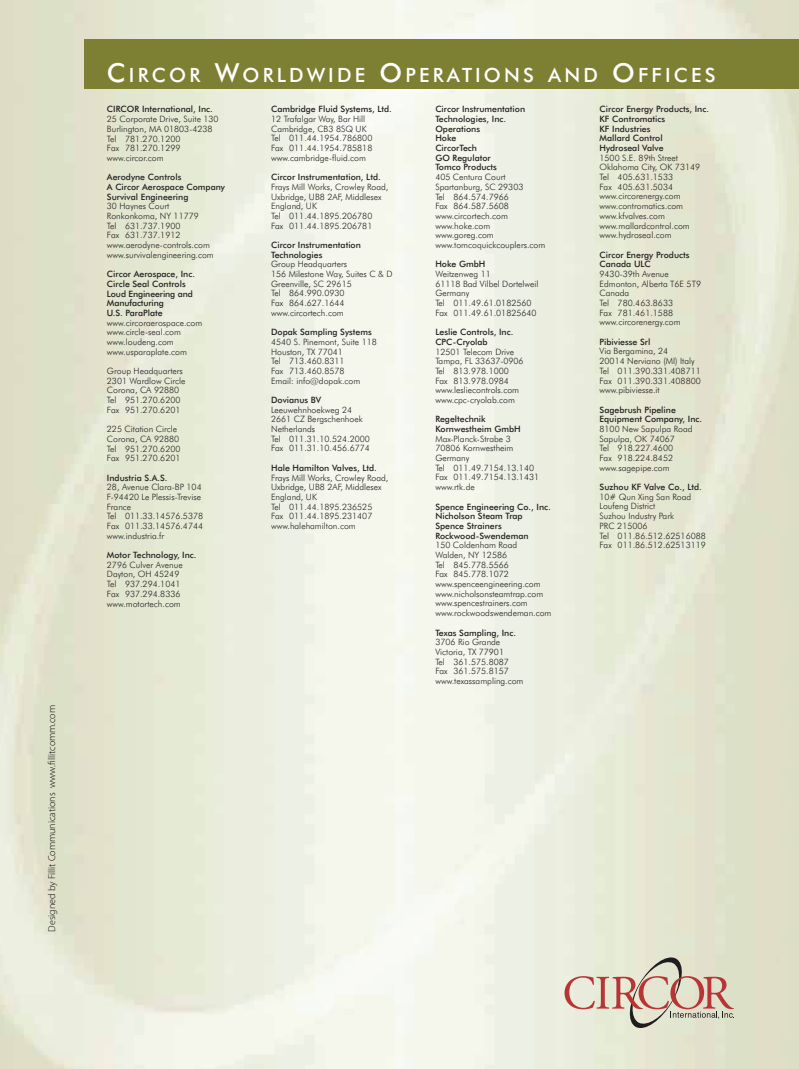
<style>
.page{position:relative;width:799px;height:1069px;background:#fff}
.page>*{position:absolute;margin:0;border:0;box-sizing:border-box;transform-origin:0 0}
.t1{font:500 19.75px "Futura BT";letter-spacing:.16em;color:#fff}
.t2{font:300 10px "Myriad Pro";color:#050504}
.t3{font:300 8.75px/9.6px "Futura BT";color:#231f20}
.t4{font:500 8.75px/9.6px "Futura BT";color:#231f20}
.s1{font-size:26.25px}
</style>
<div class="page">
<div style="left:84px;top:39px;width:715px;height:50px;background:#7d8032"></div>
<svg style="left:564px;top:957px;width:170px;height:71px;background:#d6c8b7"></svg>
<svg style="left:48px;top:761px;width:7px;height:4px"></svg>
<p class="t2" style="left:46px;top:932px;width:228px;rotate:-90deg">Designed by Fillit Communications www. llitcomm.com</p>
<h1 class="t1" style="left:107px;top:63px;width:610px"><span class="s1">C</span>IRCOR <span class="s1">W</span>ORLDWIDE <span class="s1">O</span>PERATIONS AND <span class="s1">O</span>FFICES</h1>
<p class="t4" style="left:107px;top:104px;width:107px">CIRCOR International, Inc.</p>
<p class="t3" style="left:107px;top:114px;width:113px">25 Corporate Drive, Suite 130<br>Burlington, MA 01803-4238<br>Tel 781.270.1200<br>Fax 781.270.1299 www.circor.com</p>
<p class="t4" style="left:107px;top:172px;width:120px">Aerodyne Controls<br>A Circor Aerospace Company<br>Survival Engineering</p>
<p class="t3" style="left:107px;top:201px;width:108px">30 Haynes Court<br>Ronkonkoma, NY 11779<br>Tel 631.737.1900<br>Fax 631.737.1912 www.aerodyne-controls.com www.survivalengineering.com</p>
<p class="t4" style="left:107px;top:269px;width:90px">Circor Aerospace, Inc.<br>Circle Seal Controls<br>Loud Engineering and<br>Manufacturing<br>U.S. ParaPlate</p>
<p class="t3" style="left:107px;top:318px;width:97px">www.circoraerospace.com www.circle-seal.com www.loudeng.com www.usparaplate.com</p>
<p class="t3" style="left:107px;top:366px;width:80px">Group Headquarters<br>2301 Wardlow Circle<br>Corona, CA 92880<br>Tel 951.270.6200<br>Fax 951.270.6201</p>
<p class="t3" style="left:107px;top:424px;width:75px">225 Citation Circle<br>Corona, CA 92880<br>Tel 951.270.6200<br>Fax 951.270.6201</p>
<p class="t4" style="left:107px;top:473px;width:62px">Industria S.A.S.</p>
<p class="t3" style="left:107px;top:482px;width:98px">28, Avenue Clara-BP 104<br>F-94420 Le Plessis-Trevise<br>France<br>Tel 011.33.14576.5378<br>Fax 011.33.14576.4744 www.industria.fr</p>
<p class="t4" style="left:107px;top:550px;width:91px">Motor Technology, Inc.</p>
<p class="t3" style="left:107px;top:560px;width:77px">2796 Culver Avenue<br>Dayton, OH 45249<br>Tel 937.294.1041<br>Fax 937.294.8336 www.motortech.com</p>
<p class="t4" style="left:271px;top:104px;width:122px">Cambridge Fluid Systems, Ltd.</p>
<p class="t3" style="left:271px;top:114px;width:103px">12 Trafalgar Way, Bar Hill<br>Cambridge, CB3 8SQ UK<br>Tel 011.44.1954.786800<br>Fax 011.44.1954.785818 www.cambridge-fluid.com</p>
<p class="t4" style="left:271px;top:172px;width:111px">Circor Instrumentation, Ltd.</p>
<p class="t3" style="left:271px;top:182px;width:119px">Frays Mill Works, Crowley Road,<br>Uxbridge, UB8 2AF, Middlesex<br>England, UK<br>Tel 011.44.1895.206780<br>Fax 011.44.1895.206781</p>
<p class="t4" style="left:271px;top:240px;width:91px">Circor Instrumentation<br>Technologies</p>
<p class="t3" style="left:271px;top:259px;width:123px">Group Headquarters<br>156 Milestone Way, Suites C &amp; D<br>Greenville, SC 29615<br>Tel 864.990.0930<br>Fax 864.627.1644 www.circortech.com</p>
<p class="t4" style="left:271px;top:327px;width:102px">Dopak Sampling Systems</p>
<p class="t3" style="left:271px;top:337px;width:107px">4540 S. Pinemont, Suite 118<br>Houston, TX 77041<br>Tel 713.460.8311<br>Fax 713.460.8578<br>Email: info@dopak.com</p>
<p class="t4" style="left:271px;top:395px;width:52px">Dovianus BV</p>
<p class="t3" style="left:271px;top:405px;width:100px">Leeuwehnhoekweg 24<br>2661 CZ Bergschenhoek<br>Netherlands<br>Tel 011.31.10.524.2000<br>Fax 011.31.10.456.6774</p>
<p class="t4" style="left:271px;top:463px;width:107px">Hale Hamilton Valves, Ltd.</p>
<p class="t3" style="left:271px;top:472px;width:119px">Frays Mill Works, Crowley Road,<br>Uxbridge, UB8 2AF, Middlesex<br>England, UK<br>Tel 011.44.1895.236525<br>Fax 011.44.1895.231407 www.halehamilton.com</p>
<p class="t4" style="left:435px;top:104px;width:91px">Circor Instrumentation<br>Technologies, Inc.<br>Operations<br>Hoke<br>CircorTech<br>GO Regulator<br>Tomco Products</p>
<p class="t3" style="left:435px;top:172px;width:112px">405 Centura Court<br>Spartanburg, SC 29303<br>Tel 864.574.7966<br>Fax 864.587.5608 www.circortech.com www.hoke.com www.goreg.com www.tomcoquickcouplers.com</p>
<p class="t4" style="left:435px;top:259px;width:52px">Hoke GmbH</p>
<p class="t3" style="left:435px;top:269px;width:105px">Weitzenweg 11<br>61118 Bad Vilbel Dortelweil<br>Germany<br>Tel 011.49.61.0182560<br>Fax 011.49.61.01825640</p>
<p class="t4" style="left:435px;top:327px;width:79px">Leslie Controls, Inc.<br>CPC-Cryolab</p>
<p class="t3" style="left:435px;top:347px;width:90px">12501 Telecom Drive<br>Tampa, FL 33637-0906<br>Tel 813.978.1000<br>Fax 813.978.0984 www.lesliecontrols.com www.cpc-cryolab.com</p>
<p class="t4" style="left:435px;top:414px;width:87px">Regeltechnik<br>Kornwestheim GmbH</p>
<p class="t3" style="left:435px;top:434px;width:105px">Max-Planck-Strabe 3<br>70806 Kornwestheim<br>Germany<br>Tel 011.49.7154.13.140<br>Fax 011.49.7154.13.1431 www.rtk.de</p>
<p class="t4" style="left:435px;top:501px;width:117px">Spence Engineering Co., Inc.<br>Nicholson Steam Trap<br>Spence Strainers<br>Rockwood-Swendeman</p>
<p class="t3" style="left:435px;top:540px;width:118px">150 Coldenham Road<br>Walden, NY 12586<br>Tel 845.778.5566<br>Fax 845.778.1072 www.spenceengineering.com www.nicholsonsteamtrap.com www.spencestrainers.com www.rockwoodswendeman.com</p>
<p class="t4" style="left:435px;top:627px;width:82px">Texas Sampling, Inc.</p>
<p class="t3" style="left:435px;top:637px;width:90px">3706 Rio Grande<br>Victoria, TX 77901<br>Tel 361.575.8087<br>Fax 361.575.8157 www.texassampling.com</p>
<p class="t4" style="left:599px;top:104px;width:111px">Circor Energy Products, Inc.<br>KF Contromatics<br>KF Industries<br>Mallard Control<br>Hydroseal Valve</p>
<p class="t3" style="left:599px;top:153px;width:102px">1500 S.E. 89th Street<br>Oklahoma City, OK 73149<br>Tel 405.631.1533<br>Fax 405.631.5034 www.circorenergy.com www.contromatics.com www.kfvalves.com www.mallardcontrol.com www.hydroseal.com</p>
<p class="t4" style="left:599px;top:250px;width:91px">Circor Energy Products<br>Canada ULC</p>
<p class="t3" style="left:599px;top:269px;width:103px">9430-39th Avenue<br>Edmonton, Alberta T6E 5T9<br>Canada<br>Tel 780.463.8633<br>Fax 781.461.1588 www.circorenergy.com</p>
<p class="t4" style="left:599px;top:337px;width:52px">Pibiviesse Srl</p>
<p class="t3" style="left:599px;top:346px;width:103px">Via Bergamina, 24<br>20014 Nerviano (MI) Italy<br>Tel 011.390.331.408711<br>Fax 011.390.331.408800 www.pibiviesse.it</p>
<p class="t4" style="left:599px;top:405px;width:104px">Sagebrush Pipeline<br>Equipment Company, Inc.</p>
<p class="t3" style="left:599px;top:424px;width:94px">8100 New Sapulpa Road<br>Sapulpa, OK 74067<br>Tel 918.227.4600<br>Fax 918.224.8452 www.sagepipe.com</p>
<p class="t4" style="left:599px;top:482px;width:104px">Suzhou KF Valve Co., Ltd.</p>
<p class="t3" style="left:599px;top:492px;width:108px">10# Qun Xing San Road<br>Loufeng District<br>Suzhou Industry Park<br>PRC 215006<br>Tel 011.86.512.62516088<br>Fax 011.86.512.62513119</p>
</div>
